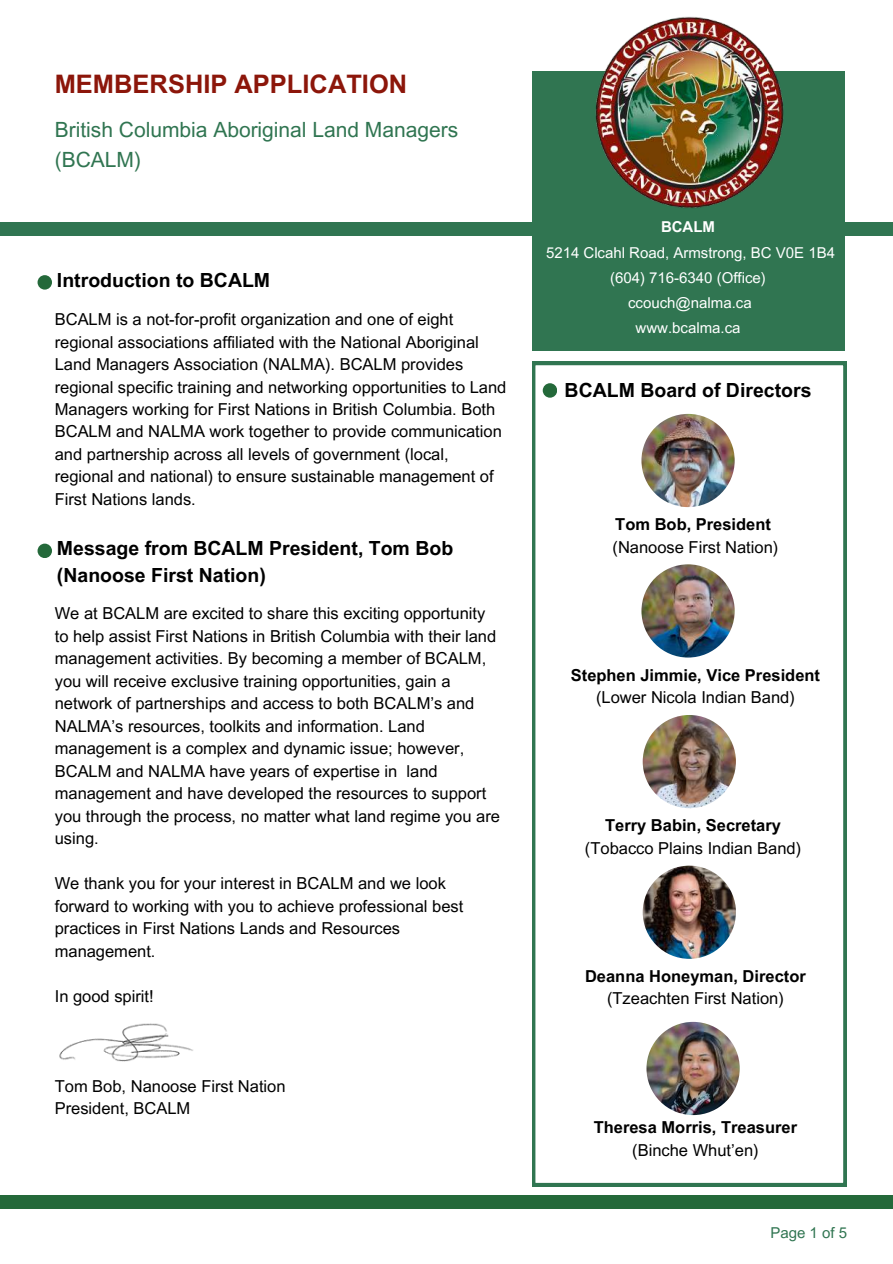
<style>
.page{position:relative;width:893px;height:1264px;background:#fff}
.page>*{position:absolute;margin:0;border:0;box-sizing:border-box;transform-origin:0 0}
.t1{font:700 25.5px "Arial MT Pro";color:#8c160a}
.t2{font:21px/29.2px "Arial MT Pro";color:#307551}
.t3{font:700 19.5px/27px "Arial MT Pro";color:#000}
.t4{font:16.5px/22.5px "Arial MT Pro";color:#000}
.t5{font:700 16.5px "Arial MT Pro";color:#000}
.t6{font:15px/25px "Arial MT Pro";color:#fff;text-align:center}
.t7{font:15px "Arial MT Pro";color:#307551}
.t8{font:700 15px "Arial MT Pro";color:#fff}
</style>
<div class="page">
<div style="left:0;top:1194px;width:892px;height:14px;background:#24693a"></div>
<div style="left:38px;top:275px;width:14px;height:14px;background:#24693a;border-radius:50%"></div>
<svg style="left:532px;top:362px;width:314px;height:824px"></svg>
<div style="left:542px;top:383px;width:15px;height:15px;background:#24693a;border-radius:50%"></div>
<div style="left:38px;top:543px;width:14px;height:15px;background:#24693a;border-radius:50%"></div>
<img style="left:59px;top:1023px;width:134px;height:38px">
<img style="left:641px;top:564px;width:93px;height:93px;border-radius:50%">
<img style="left:642px;top:865px;width:93px;height:93px;border-radius:50%">
<img style="left:646px;top:1021px;width:93px;height:94px;border-radius:50%">
<img style="left:642px;top:715px;width:93px;height:93px;border-radius:50%">
<img style="left:641px;top:414px;width:93px;height:93px;border-radius:50%">
<div style="left:0;top:222px;width:892px;height:14px;background:#307551"></div>
<div style="left:532px;top:71px;width:312px;height:279px;background:#307551"></div>
<img style="left:595px;top:16px;width:189px;height:192px">
<h1 class="t1" style="left:55px;top:75px;width:354px">MEMBERSHIP APPLICATION</h1>
<p class="t2" style="left:55px;top:118px;width:405px">British Columbia Aboriginal Land Managers (BCALM)</p>
<p class="t3" style="left:57px;top:269px;width:215px">Introduction to BCALM</p>
<p class="t4" style="left:55px;top:310px;width:453px">BCALM is a not-for-profit organization and one of eight regional associations affiliated with the National Aboriginal Land Managers Association (NALMA). BCALM provides regional specific training and networking opportunities to Land Managers working for First Nations in British Columbia. Both BCALM and NALMA work together to provide communication and partnership across all levels of government (local, regional and national) to ensure sustainable management of First Nations lands.</p>
<p class="t3" style="left:57px;top:537px;width:398px">Message from BCALM President, Tom Bob (Nanoose First Nation)</p>
<p class="t4" style="left:55px;top:604px;width:447px">We at BCALM are excited to share this exciting opportunity to help assist First Nations in British Columbia with their land management activities. By becoming a member of BCALM, you will receive exclusive training opportunities, gain a network of partnerships and access to both BCALM’s and NALMA’s resources, toolkits and information. Land management is a complex and dynamic issue; however, BCALM and NALMA have years of expertise in land management and have developed the resources to support you through the process, no matter what land regime you are using.</p>
<p class="t4" style="left:55px;top:874px;width:410px">We thank you for your interest in BCALM and we look forward to working with you to achieve professional best practices in First Nations Lands and Resources management.</p>
<p class="t4" style="left:55px;top:986px;width:100px">In good spirit!</p>
<p class="t4" style="left:55px;top:1076px;width:232px">Tom Bob, Nanoose First Nation<br>President, BCALM</p>
<p class="t8" style="left:661px;top:221px;width:56px">BCALM</p>
<p class="t6" style="left:546px;top:242px;width:290px">5214 Clcahl Road, Armstrong, BC V0E 1B4 (604) 716-6340 (Office)<br>ccouch@nalma.ca<br>www.bcalma.ca</p>
<p class="t3" style="left:564px;top:379px;width:248px">BCALM Board of Directors</p>
<p class="t5" style="left:615px;top:518px;width:157px">Tom Bob, President</p>
<p class="t4" style="left:612px;top:537px;width:167px">(Nanoose First Nation)</p>
<p class="t5" style="left:571px;top:668px;width:251px">Stephen Jimmie, Vice President</p>
<p class="t4" style="left:596px;top:688px;width:200px">(Lower Nicola Indian Band)</p>
<p class="t5" style="left:605px;top:819px;width:177px">Terry Babin, Secretary</p>
<p class="t4" style="left:585px;top:838px;width:218px">(Tobacco Plains Indian Band)</p>
<p class="t5" style="left:585px;top:969px;width:222px">Deanna Honeyman, Director</p>
<p class="t4" style="left:607px;top:989px;width:178px">(Tzeachten First Nation)</p>
<p class="t5" style="left:593px;top:1121px;width:205px">Theresa Morris, Treasurer</p>
<p class="t4" style="left:632px;top:1140px;width:128px">(Binche Whut’en)</p>
<p class="t7" style="left:770px;top:1226px;width:78px">Page 1 of 5</p>
</div>
